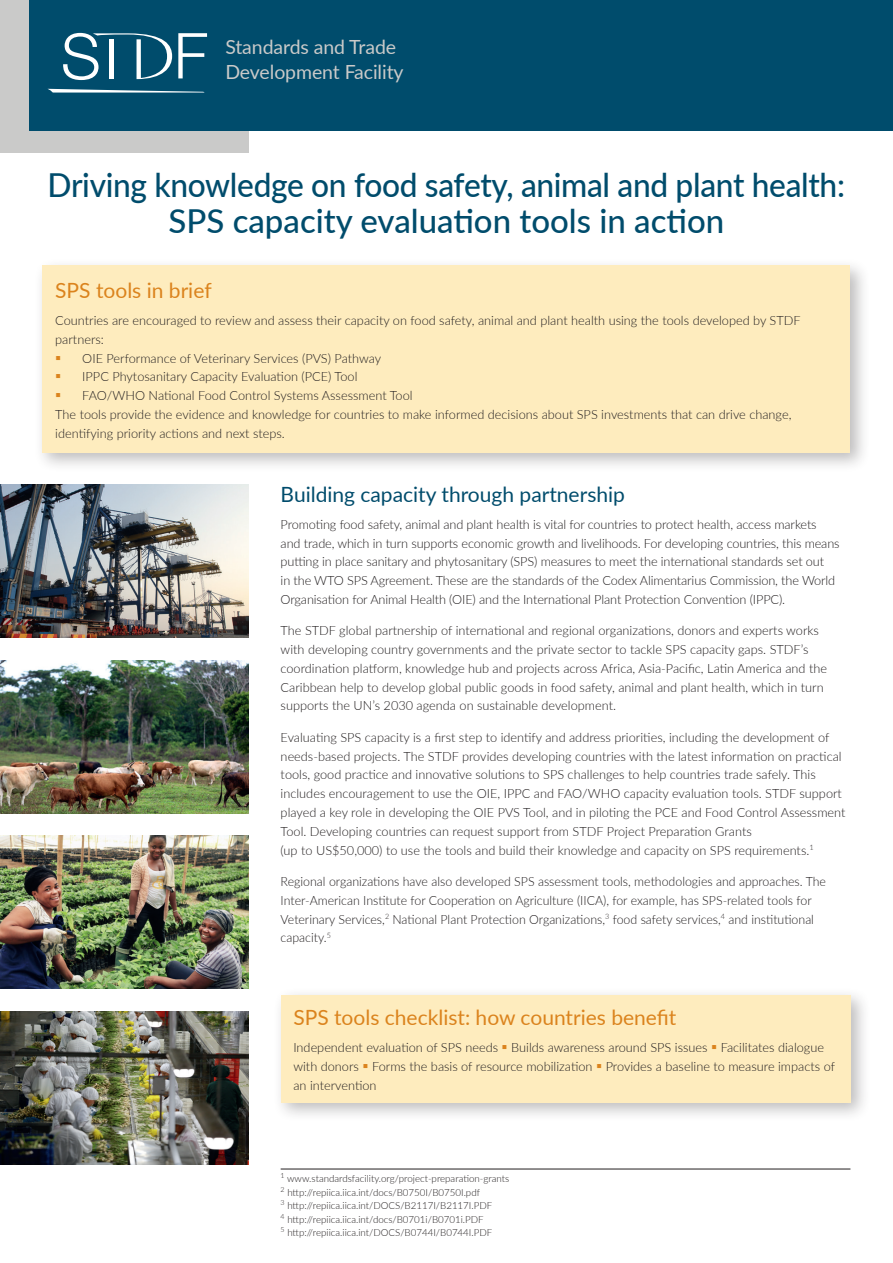
<style>
.page{position:relative;width:893px;height:1263px;background:#fff}
.page>*{position:absolute;margin:0;border:0;box-sizing:border-box;transform-origin:0 0}
.Title_2{font:500 33px/36px "Lato";letter-spacing:-.01em;color:#004c6c;text-align:center;scale:.96 1}
.Title_1_red{font:21px "Lato";color:#db831d}
.Title_1{font:21px "Lato";color:#004c6c}
.Body{font:19.5px "Lato";letter-spacing:-.005em;color:#cacac9}
.Body-2{font:300 12.75px/18.8px "Lato";color:#231f20}
.Encadré__Boulet{font:300 12.75px "Lato";color:#231f20}
.Footnotes_manuel{font:300 9.75px "Lato";color:#231f20}
</style>
<div class="page">
<div style="left:0;top:0;width:249px;height:152px;background:#cacac9"></div>
<div style="left:30px;top:0;width:863px;height:131px;background:#004c6c"></div>
<svg style="left:178px;top:33px;width:29px;height:45px"></svg>
<svg style="left:63px;top:33px;width:109px;height:47px"></svg>
<svg style="left:48px;top:89px;width:157px;height:4px"></svg>
<div style="left:34px;top:257px;width:837px;height:216px;background:#231f20;opacity:.3"></div>
<div style="left:43px;top:266px;width:807px;height:187px;background:#feecbe"></div>
<div style="left:272px;top:987px;width:599px;height:135px;background:#231f20;opacity:.3"></div>
<div style="left:281px;top:995px;width:569px;height:107px;background:#feecbe"></div>
<img style="left:0;top:660px;width:249px;height:153px">
<img style="left:0;top:485px;width:249px;height:153px">
<img style="left:0;top:836px;width:249px;height:153px">
<img style="left:0;top:1011px;width:249px;height:153px">
<hr style="left:281px;top:1169px;width:569px;height:1px;background:#231f20">
<p class="Body" style="left:225px;top:33px;width:172px">Standards and Trade</p>
<p class="Body" style="left:225px;top:58px;width:180px">Development Facility</p>
<p class="Title_2" style="left:48px;top:165px;width:832px">Driving knowledge on food safety, animal and plant health:<br>SPS capacity evaluation tools in action</p>
<p class="Title_1_red" style="left:55px;top:275px;width:158px">SPS tools in brief</p>
<p class="Body-2" style="left:55px;top:311px;width:747px">Countries are encouraged to review and assess their capacity on food safety, animal and plant health using the tools developed by STDF partners:</p>
<p class="Encadré__Boulet" style="left:82px;top:349px;width:300px">OIE Performance of Veterinary Services (PVS) Pathway</p>
<p class="Encadré__Boulet" style="left:82px;top:368px;width:277px">IPPC Phytosanitary Capacity Evaluation (PCE) Tool</p>
<p class="Encadré__Boulet" style="left:82px;top:387px;width:332px">FAO/WHO National Food Control Systems Assessment Tool</p>
<p class="Body-2" style="left:55px;top:404px;width:738px">The tools provide the evidence and knowledge for countries to make informed decisions about SPS investments that can drive change, identifying priority actions and next steps.</p>
<p class="Title_1" style="left:281px;top:479px;width:346px">Building capacity through partnership</p>
<p class="Body-2" style="left:281px;top:514px;width:560px">Promoting food safety, animal and plant health is vital for countries to protect health, access markets and trade, which in turn supports economic growth and livelihoods. For developing countries, this means putting in place sanitary and phytosanitary (SPS) measures to meet the international standards set out<br>in the WTO SPS Agreement. These are the standards of the Codex Alimentarius Commission, the World Organisation for Animal Health (OIE) and the International Plant Protection Convention (IPPC).</p>
<p class="Body-2" style="left:281px;top:621px;width:548px">The STDF global partnership of international and regional organizations, donors and experts works with developing country governments and the private sector to tackle SPS capacity gaps. STDF’s coordination platform, knowledge hub and projects across Africa, Asia-Pacific, Latin America and the Caribbean help to develop global public goods in food safety, animal and plant health, which in turn supports the UN’s 2030 agenda on sustainable development.</p>
<p class="Body-2" style="left:281px;top:727px;width:566px">Evaluating SPS capacity is a first step to identify and address priorities, including the development of needs-based projects. The STDF provides developing countries with the latest information on practical tools, good practice and innovative solutions to SPS challenges to help countries trade safely. This includes encouragement to use the OIE, IPPC and FAO/WHO capacity evaluation tools. STDF support played a key role in developing the OIE PVS Tool, and in piloting the PCE and Food Control Assessment Tool. Developing countries can request support from STDF Project Preparation Grants<br>(up to US$50,000) to use the tools and build their knowledge and capacity on SPS requirements.<sup>1</sup></p>
<p class="Body-2" style="left:281px;top:871px;width:547px">Regional organizations have also developed SPS assessment tools, methodologies and approaches. The Inter-American Institute for Cooperation on Agriculture (IICA), for example, has SPS-related tools for Veterinary Services,<sup>2</sup> National Plant Protection Organizations,<sup>3</sup> food safety services,<sup>4</sup> and institutional capacity.<sup>5</sup></p>
<p class="Title_1_red" style="left:293px;top:1002px;width:385px">SPS tools checklist: how countries benefit</p>
<p class="Body-2" style="left:293px;top:1037px;width:543px">Independent evaluation of SPS needs Builds awareness around SPS issues Facilitates dialogue with donors Forms the basis of resource mobilization Provides a baseline to measure impacts of an intervention</p>
<p class="Footnotes_manuel" style="left:281px;top:1172px;width:230px"><sup>1</sup> www.standardsfacility.org/project-preparation-grants</p>
<p class="Footnotes_manuel" style="left:281px;top:1185px;width:201px"><sup>2</sup> http://repiica.iica.int/docs/B0750I/B0750I.pdf</p>
<p class="Footnotes_manuel" style="left:281px;top:1199px;width:213px"><sup>3</sup> http://repiica.iica.int/DOCS/B2117I/B2117I.PDF</p>
<p class="Footnotes_manuel" style="left:281px;top:1212px;width:205px"><sup>4</sup> http://repiica.iica.int/docs/B0701i/B0701i.PDF</p>
<p class="Footnotes_manuel" style="left:281px;top:1226px;width:213px"><sup>5</sup> http://repiica.iica.int/DOCS/B0744I/B0744I.PDF</p>
</div>
